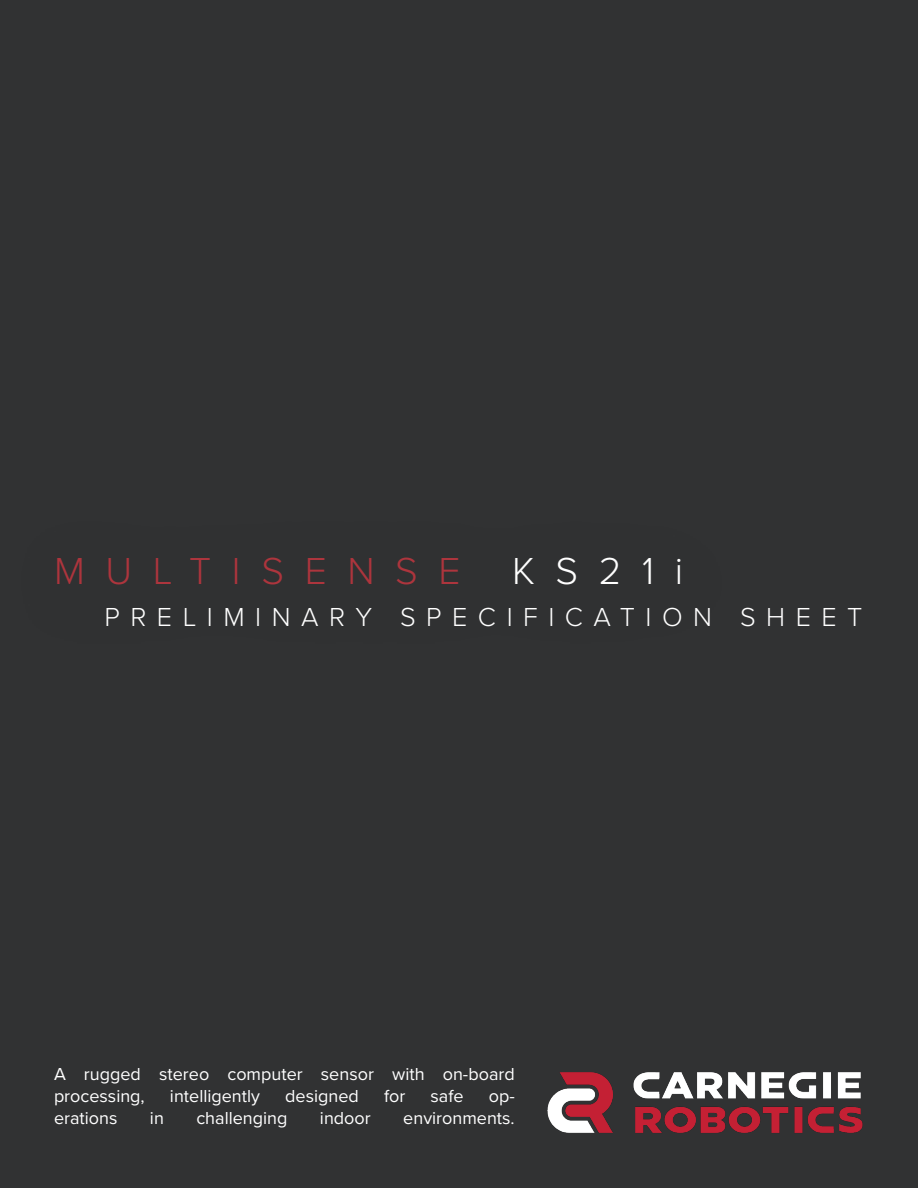
<style>
.page{position:relative;width:918px;height:1188px;background:#313233}
.page>*{position:absolute;margin:0;border:0;box-sizing:border-box;transform-origin:0 0}
.t1{font:300 39px "Proxima Nova";letter-spacing:.53em;color:#ad353d}
.t2{font:300 39px "Proxima Nova";letter-spacing:.53em;color:#fff}
.t3{font:300 27px "Proxima Nova";letter-spacing:.39em;color:#fff}
.t4{font:18px/21.6px "Proxima Nova";color:#fff}
</style>
<div class="page">
<img style="left:547px;top:1072px;width:316px;height:61px">
<p class="t1" style="left:54px;top:542px;width:408px">MULTISENSE</p>
<p class="t2" style="left:512px;top:542px;width:173px">KS21i</p>
<p class="t3" style="left:104px;top:597px;width:760px">PRELIMINARY SPECIFICATION SHEET</p>
<p class="t4" style="left:54px;top:1063px;width:462px">A rugged stereo computer sensor with on-board processing,</p>
<p class="t4" style="left:170px;top:1085px;width:92px">intelligently</p>
<p class="t4" style="left:285px;top:1085px;width:75px">designed</p>
<p class="t4" style="left:384px;top:1085px;width:23px">for</p>
<p class="t4" style="left:431px;top:1085px;width:35px">safe</p>
<p class="t4" style="left:489px;top:1085px;width:28px">op-</p>
<p class="t4" style="left:54px;top:1106px;width:65px">erations</p>
<p class="t4" style="left:150px;top:1106px;width:15px">in</p>
<p class="t4" style="left:196px;top:1106px;width:93px">challenging</p>
<p class="t4" style="left:320px;top:1106px;width:52px">indoor</p>
<p class="t4" style="left:403px;top:1106px;width:113px">environments.</p>
</div>
